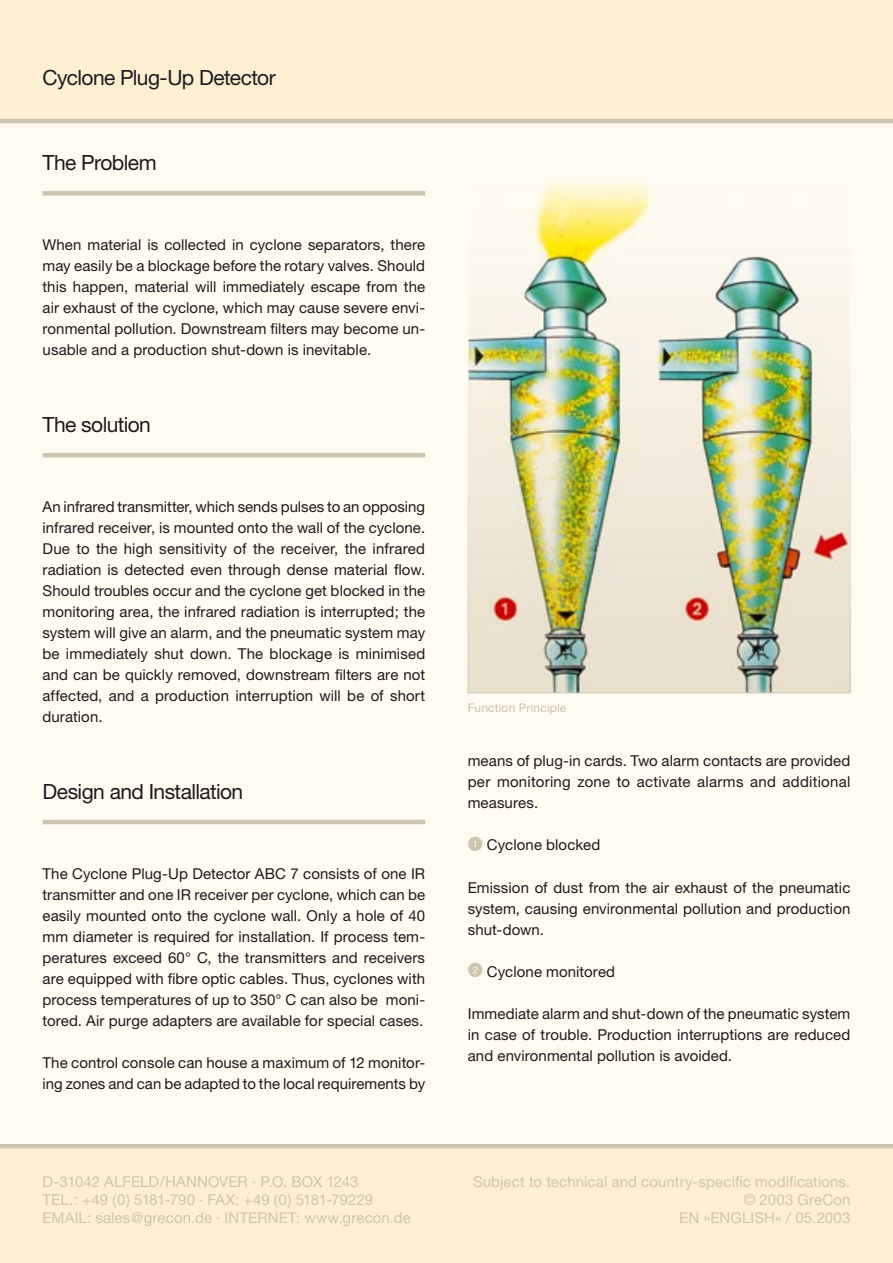
<style>
.page{position:relative;width:893px;height:1263px;background:#fffbf1}
.page>*{position:absolute;margin:0;border:0;box-sizing:border-box;transform-origin:0 0}
.GreCon_Absatz_im_Text{font:21px "Helvetica Neue";letter-spacing:-.03em;color:#1b1b1f}
.GreCon_Absatz{font:21px "Helvetica Neue";letter-spacing:-.03em;color:#1b1b1f}
.GreCon_Text_ENG{font:15px/21px "Helvetica Neue";letter-spacing:.005em;color:#1b1b1f;text-align:justify}
.GreCon_Adresse{font:15px/18px "Helvetica Neue";letter-spacing:.005em;color:#cec5b0}
.GreCon_Untertitel{font:12px "Helvetica Neue";letter-spacing:.015em;color:#cec5b0}
.s1{font-family:"Numerics P03";color:#cec5b0}
</style>
<div class="page">
<div style="left:0;top:0;width:893px;height:123px;background:#feefd3"></div>
<div style="left:0;top:1144px;width:893px;height:119px;background:#feefd3"></div>
<img style="left:470px;top:182px;width:378px;height:509px">
<div style="left:43px;top:191px;width:382px;height:5px;background:#cec5b0"></div>
<hr style="left:43px;top:453px;width:382px;height:4px;background:#cec5b0">
<hr style="left:43px;top:820px;width:382px;height:4px;background:#cec5b0">
<p class="GreCon_Absatz" style="left:42px;top:65px;width:235px">Cyclone Plug-Up Detector</p>
<p class="GreCon_Absatz_im_Text" style="left:43px;top:150px;width:116px">The Problem</p>
<p class="GreCon_Text_ENG" style="left:43px;top:234px;width:384px">When material is collected in cyclone separators, there may easily be a blockage before the rotary valves. Should this happen, material will immediately escape from the air exhaust of the cyclone, which may cause severe envi&shy;ronmental pollution. Downstream filters may become un&shy;usable and a production shut-down is inevitable.</p>
<p class="GreCon_Absatz_im_Text" style="left:43px;top:412px;width:110px">The solution</p>
<p class="GreCon_Text_ENG" style="left:43px;top:496px;width:384px">An infrared transmitter, which sends pulses to an opposing infrared receiver, is mounted onto the wall of the cyclone.<br>Due to the high sensitivity of the receiver, the infrared radiation is detected even through dense material flow.<br>Should troubles occur and the cyclone get blocked in the monitoring area, the infrared radiation is interrupted; the system will give an alarm, and the pneumatic system may be immediately shut down. The blockage is minimised and can be quickly removed, downstream filters are not affected, and a production interruption will be of short duration.</p>
<p class="GreCon_Absatz_im_Text" style="left:43px;top:778px;width:202px">Design and Installation</p>
<p class="GreCon_Text_ENG" style="left:43px;top:863px;width:384px">The Cyclone Plug-Up Detector ABC 7 consists of one IR transmitter and one IR receiver per cyclone, which can be easily mounted onto the cyclone wall. Only a hole of 40 mm diameter is required for installation. If process tem&shy;peratures exceed 60° C, the transmitters and receivers are equipped with fibre optic cables. Thus, cyclones with process temperatures of up to 350° C can also be moni&shy;tored. Air purge adapters are available for special cases.</p>
<p class="GreCon_Text_ENG" style="left:43px;top:1052px;width:384px">The control console can house a maximum of 12 monitor&shy;ing zones and can be adapted to the local requirements by</p>
<p class="GreCon_Adresse" style="left:43px;top:1173px;width:370px">D-31042 ALFELD/HANNOVER · P.O. BOX 1243<br>TEL.: +49 (0) 5181-790 · FAX: +49 (0) 5181-79229<br>EMAIL: sales@grecon.de · INTERNET: www.grecon.de</p>
<p class="GreCon_Untertitel" style="left:468px;top:700px;width:100px">Function Principle</p>
<p class="GreCon_Text_ENG" style="left:468px;top:750px;width:384px">means of plug-in cards. Two alarm contacts are provided per monitoring zone to activate alarms and additional measures.</p>
<p class="GreCon_Text_ENG" style="left:468px;top:834px;width:134px"><span class="s1">Q</span> Cyclone blocked</p>
<p class="GreCon_Text_ENG" style="left:468px;top:876px;width:384px">Emission of dust from the air exhaust of the pneumatic system, causing environmental pollution and production shut-down.</p>
<p class="GreCon_Text_ENG" style="left:468px;top:961px;width:149px"><span class="s1">W</span> Cyclone monitored</p>
<p class="GreCon_Text_ENG" style="left:468px;top:1003px;width:384px">Immediate alarm and shut-down of the pneumatic system in case of trouble. Production interruptions are reduced and environmental pollution is avoided.</p>
<p class="GreCon_Adresse" style="left:473px;top:1173px;width:379px;text-align:right">Subject to technical and country-specific modifications. © 2003 GreCon<br>EN »ENGLISH« / 05.2003</p>
</div>
